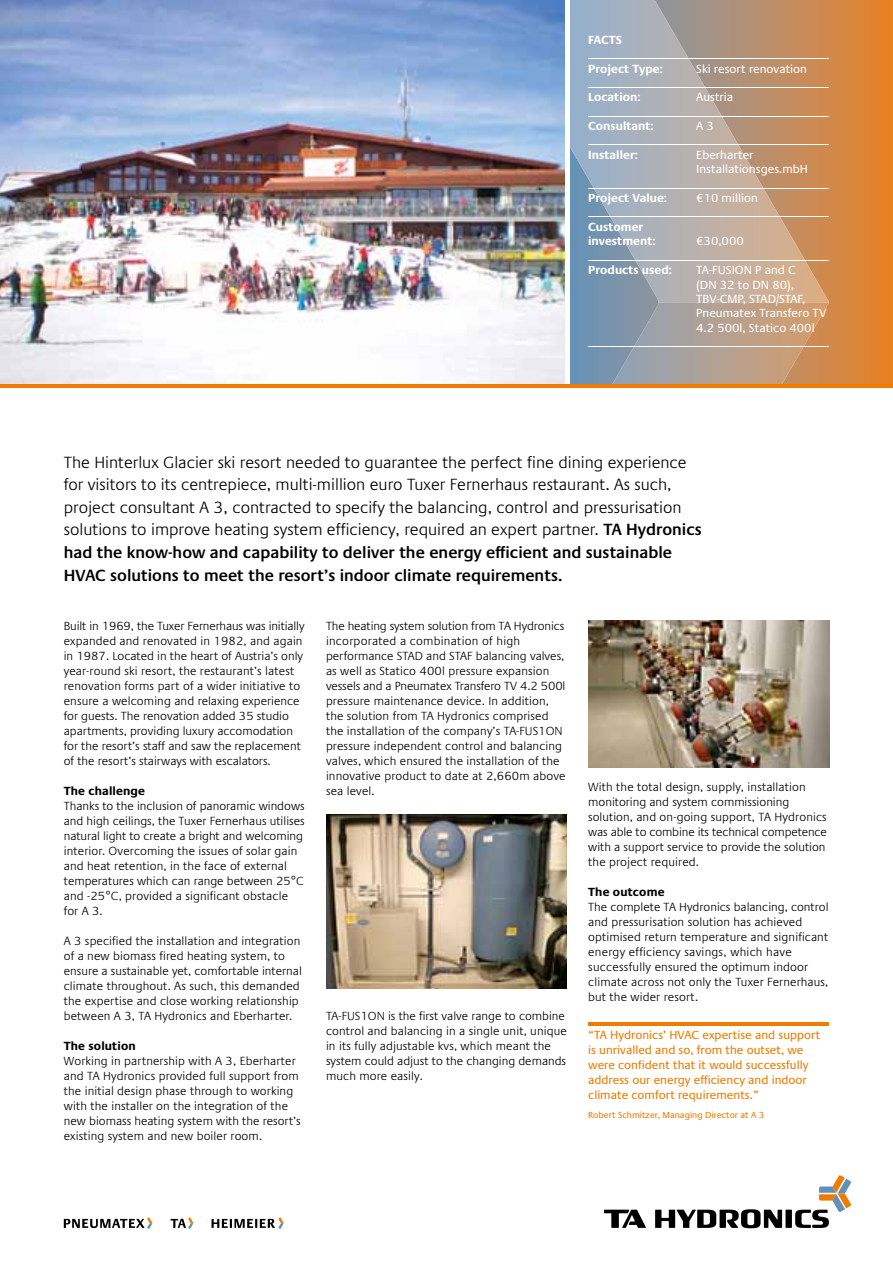
<style>
.page{position:relative;width:893px;height:1263px;background:#fff}
.page>*{position:absolute;margin:0;border:0;box-sizing:border-box;transform-origin:0 0}
.t1{font:300 16.5px/22.5px "Praxis LT Pro";color:#000}
.t2{font:300 12px/15px "Praxis LT Pro";letter-spacing:.01em;color:#000}
.t3{font:12px/15px "Praxis LT Pro";color:#ef7c00}
.t4{font:12px/14.4px "Praxis LT Pro";color:#fff}
.t5{font:700 12px/14.4px "Praxis LT Pro";color:#fff}
.t6{font:700 12px "Praxis LT Pro";letter-spacing:.01em;color:#000}
.t7{font:9px "Praxis LT Pro";color:#ef7c00}
.s1{font-weight:600}
</style>
<div class="page">
<svg style="left:570px;top:0;width:323px;height:385px;background:#cf8642"></svg>
<svg style="left:570px;top:0;width:259px;height:302px;background:#b0a299"></svg>
<svg style="left:611px;top:302px;width:218px;height:83px;background:#b19c8b"></svg>
<svg style="left:658px;top:302px;width:171px;height:1px"></svg>
<svg style="left:212px;top:1217px;width:72px;height:12px"></svg>
<svg style="left:64px;top:1217px;width:89px;height:12px"></svg>
<svg style="left:171px;top:1217px;width:22px;height:12px"></svg>
<svg style="left:604px;top:1210px;width:42px;height:18px"></svg>
<div style="left:785px;top:1210px;width:7px;height:18px;background:#000"></div>
<svg style="left:655px;top:1209px;width:127px;height:19px"></svg>
<svg style="left:795px;top:1175px;width:56px;height:53px"></svg>
<img style="left:0;top:0;width:566px;height:385px">
<hr style="left:0;top:385px;width:893px;height:3px;background:#ef7c00">
<hr style="left:588px;top:58px;width:241px;height:1px;background:#fff">
<hr style="left:588px;top:87px;width:241px;height:1px;background:#fff">
<hr style="left:588px;top:116px;width:241px;height:1px;background:#fff">
<hr style="left:588px;top:145px;width:241px;height:1px;background:#fff">
<hr style="left:588px;top:188px;width:241px;height:1px;background:#fff">
<hr style="left:588px;top:217px;width:241px;height:1px;background:#fff">
<hr style="left:588px;top:260px;width:241px;height:1px;background:#fff">
<hr style="left:588px;top:346px;width:241px;height:1px;background:#fff">
<hr style="left:588px;top:1023px;width:241px;height:3px;background:#ef7c00">
<img style="left:588px;top:621px;width:241px;height:146px">
<img style="left:326px;top:814px;width:241px;height:175px">
<p class="t5" style="left:588px;top:32px;width:35px">FACTS</p>
<p class="t5" style="left:588px;top:61px;width:76px">Project Type:</p>
<p class="t4" style="left:696px;top:61px;width:112px">Ski resort renovation</p>
<p class="t5" style="left:588px;top:90px;width:54px">Location:</p>
<p class="t4" style="left:696px;top:90px;width:39px">Austria</p>
<p class="t5" style="left:588px;top:119px;width:67px">Consultant:</p>
<p class="t4" style="left:696px;top:119px;width:19px">A 3</p>
<p class="t5" style="left:588px;top:148px;width:51px">Installer:</p>
<p class="t4" style="left:696px;top:148px;width:113px">Eberharter<br>Installationsges.mbH</p>
<p class="t5" style="left:588px;top:191px;width:80px">Project Value:</p>
<p class="t4" style="left:696px;top:191px;width:63px">€10 million</p>
<p class="t5" style="left:588px;top:220px;width:69px">Customer investment:</p>
<p class="t4" style="left:696px;top:234px;width:49px">€30,000</p>
<p class="t5" style="left:588px;top:263px;width:85px">Products used:</p>
<p class="t4" style="left:696px;top:263px;width:132px">TA-FUSION P and C<br>(DN 32 to DN 80),<br>TBV-CMP, STAD/STAF,<br>Pneumatex Transfero TV<br>4.2 500l, Statico 400l</p>
<p class="t1" style="left:64px;top:451px;width:640px">The Hinterlux Glacier ski resort needed to guarantee the perfect fine dining experience for visitors to its centrepiece, multi-million euro Tuxer Fernerhaus restaurant. As such, project consultant A 3, contracted to specify the balancing, control and pressurisation solutions to improve heating system efficiency, required an expert partner. <span class="s1">TA Hydronics had the know-how and capability to deliver the energy efficient and sustainable HVAC solutions to meet the resort’s indoor climate requirements.</span></p>
<p class="t2" style="left:64px;top:618px;width:242px">Built in 1969, the Tuxer Fernerhaus was initially expanded and renovated in 1982, and again in 1987. Located in the heart of Austria’s only year-round ski resort, the restaurant’s latest renovation forms part of a wider initiative to ensure a welcoming and relaxing experience for guests. The renovation added 35 studio apartments, providing luxury accomodation for the resort’s staff and saw the replacement of the resort’s stairways with escalators.</p>
<p class="t6" style="left:64px;top:783px;width:83px">The challenge</p>
<p class="t2" style="left:64px;top:798px;width:242px">Thanks to the inclusion of panoramic windows and high ceilings, the Tuxer Fernerhaus utilises natural light to create a bright and welcoming interior. Overcoming the issues of solar gain and heat retention, in the face of external temperatures which can range between 25°C and -25°C, provided a significant obstacle for A 3.</p>
<p class="t2" style="left:64px;top:933px;width:240px">A 3 specified the installation and integration of a new biomass fired heating system, to ensure a sustainable yet, comfortable internal climate throughout. As such, this demanded the expertise and close working relationship between A 3, TA Hydronics and Eberharter.</p>
<p class="t6" style="left:64px;top:1038px;width:73px">The solution</p>
<p class="t2" style="left:64px;top:1053px;width:239px">Working in partnership with A 3, Eberharter and TA Hydronics provided full support from the initial design phase through to working with the installer on the integration of the new biomass heating system with the resort’s existing system and new boiler room.</p>
<p class="t2" style="left:326px;top:618px;width:241px">The heating system solution from TA Hydronics incorporated a combination of high performance STAD and STAF balancing valves, as well as Statico 400l pressure expansion vessels and a Pneumatex Transfero TV 4.2 500l pressure maintenance device. In addition, the solution from TA Hydronics comprised the installation of the company’s TA-FUS1ON pressure independent control and balancing valves, which ensured the installation of the innovative product to date at 2,660m above sea level.</p>
<p class="t2" style="left:588px;top:780px;width:240px">With the total design, supply, installation monitoring and system commissioning solution, and on-going support, TA Hydronics was able to combine its technical competence with a support service to provide the solution the project required.</p>
<p class="t6" style="left:588px;top:885px;width:78px">The outcome</p>
<p class="t2" style="left:588px;top:900px;width:242px">The complete TA Hydronics balancing, control and pressurisation solution has achieved optimised return temperature and significant energy efficiency savings, which have successfully ensured the optimum indoor climate across not only the Tuxer Fernerhaus, but the wider resort.</p>
<p class="t2" style="left:326px;top:1008px;width:242px">TA-FUS1ON is the first valve range to combine control and balancing in a single unit, unique in its fully adjustable kvs, which meant the system could adjust to the changing demands much more easily.</p>
<p class="t3" style="left:588px;top:1027px;width:234px">“TA Hydronics’ HVAC expertise and support is unrivalled and so, from the outset, we were confident that it would successfully address our energy efficiency and indoor climate comfort requirements.”</p>
<p class="t7" style="left:588px;top:1109px;width:178px">Robert Schmitzer, Managing Director at A 3</p>
</div>
